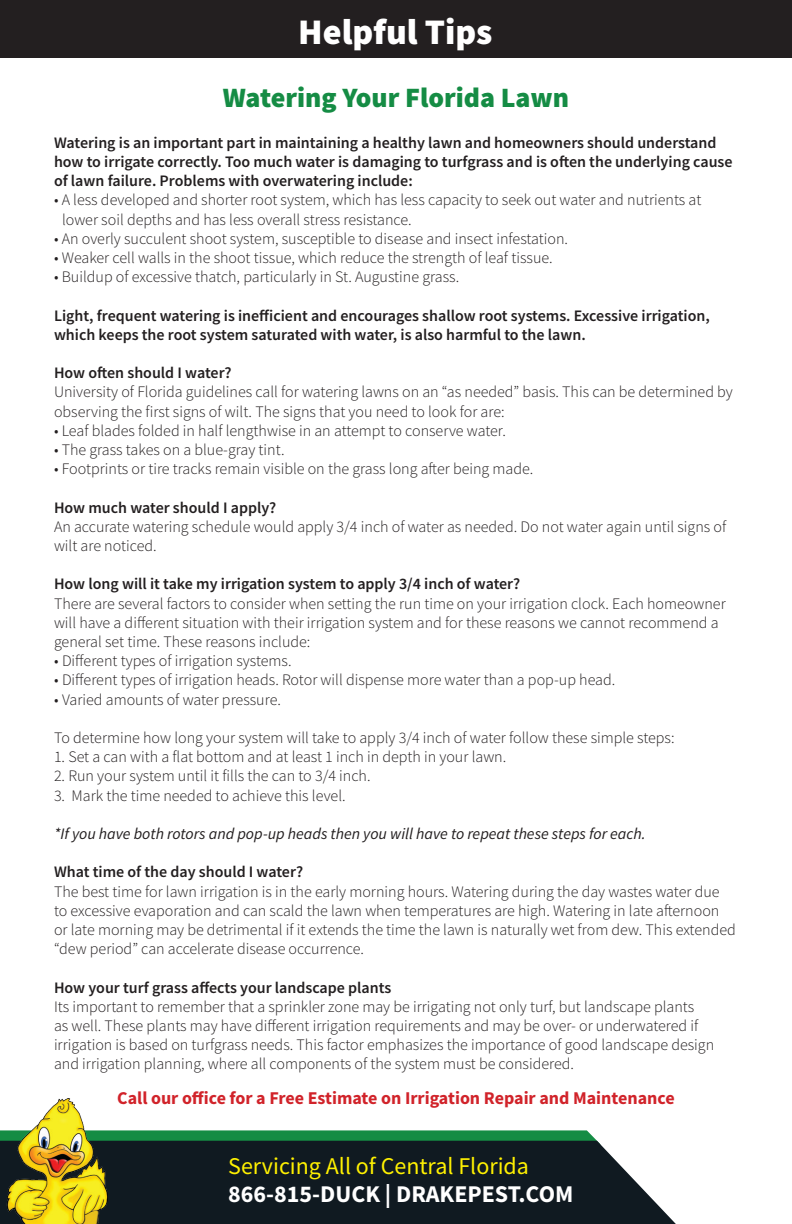
<style>
.page{position:relative;width:792px;height:1224px;background:#fff}
.page>*{position:absolute;margin:0;border:0;box-sizing:border-box;transform-origin:0 0}
.t1{font:900 36px "Source Sans Pro";color:#fff}
.t2{font:900 28px "Source Sans Pro";color:#158c44}
.t3{font:24px "Source Sans Pro";color:#fff101}
.t4{font:700 24px "Source Sans Pro";color:#fff}
.t5{font:700 18px "Source Sans Pro";color:#d1232a}
.t6{font:300 16px/19.2px "Source Sans Pro";color:#231f20}
.t7{font:600 16px/19.2px "Source Sans Pro";color:#231f20}
.t8{font:italic 16px "Source Sans Pro";color:#231f20}
</style>
<div class="page">
<div style="left:0;top:0;width:792px;height:58px;background:#231f20"></div>
<svg style="left:0;top:1130px;width:597px;height:11px;background:#208e4c"></svg>
<div style="left:0;top:1141px;width:676px;height:83px;background:#101a21"></div>
<img style="left:7px;top:1099px;width:100px;height:125px">
<p class="t1" style="left:298px;top:7px;width:196px">Helpful Tips</p>
<p class="t2" style="left:223px;top:78px;width:348px">Watering Your Florida Lawn</p>
<p class="t7" style="left:54px;top:133px;width:680px">Watering is an important part in maintaining a healthy lawn and homeowners should understand how to irrigate correctly. Too much water is damaging to turfgrass and is often the underlying cause of lawn failure. Problems with overwatering include:</p>
<p class="t6" style="left:54px;top:190px;width:649px">• A less developed and shorter root system, which has less capacity to seek out water and nutrients at</p>
<p class="t6" style="left:62px;top:210px;width:351px">lower soil depths and has less overall stress resistance.</p>
<p class="t6" style="left:54px;top:229px;width:516px">• An overly succulent shoot system, susceptible to disease and insect infestation.</p>
<p class="t6" style="left:54px;top:248px;width:500px">• Weaker cell walls in the shoot tissue, which reduce the strength of leaf tissue.</p>
<p class="t6" style="left:54px;top:267px;width:407px">• Buildup of excessive thatch, particularly in St. Augustine grass.</p>
<p class="t7" style="left:54px;top:305px;width:657px">Light, frequent watering is inefficient and encourages shallow root systems. Excessive irrigation, which keeps the root system saturated with water, is also harmful to the lawn.</p>
<p class="t7" style="left:54px;top:363px;width:179px">How often should I water?</p>
<p class="t6" style="left:54px;top:382px;width:680px">University of Florida guidelines call for watering lawns on an “as needed” basis. This can be determined by observing the first signs of wilt. The signs that you need to look for are:</p>
<p class="t6" style="left:54px;top:421px;width:453px">• Leaf blades folded in half lengthwise in an attempt to conserve water.</p>
<p class="t6" style="left:54px;top:440px;width:232px">• The grass takes on a blue-gray tint.</p>
<p class="t6" style="left:54px;top:459px;width:481px">• Footprints or tire tracks remain visible on the grass long after being made.</p>
<p class="t7" style="left:54px;top:497px;width:224px">How much water should I apply?</p>
<p class="t6" style="left:54px;top:517px;width:674px">An accurate watering schedule would apply 3/4 inch of water as needed. Do not water again until signs of wilt are noticed.</p>
<p class="t7" style="left:54px;top:574px;width:468px">How long will it take my irrigation system to apply 3/4 inch of water?</p>
<p class="t6" style="left:54px;top:594px;width:673px">There are several factors to consider when setting the run time on your irrigation clock. Each homeowner will have a different situation with their irrigation system and for these reasons we cannot recommend a general set time. These reasons include:</p>
<p class="t6" style="left:54px;top:651px;width:239px">• Different types of irrigation systems.</p>
<p class="t6" style="left:54px;top:670px;width:563px">• Different types of irrigation heads. Rotor will dispense more water than a pop-up head.</p>
<p class="t6" style="left:54px;top:690px;width:228px">• Varied amounts of water pressure.</p>
<p class="t6" style="left:54px;top:728px;width:622px">To determine how long your system will take to apply 3/4 inch of water follow these simple steps:</p>
<p class="t6" style="left:54px;top:747px;width:454px">1. Set a can with a flat bottom and at least 1 inch in depth in your lawn.</p>
<p class="t6" style="left:54px;top:766px;width:318px">2. Run your system until it fills the can to 3/4 inch.</p>
<p class="t6" style="left:54px;top:786px;width:293px">3. Mark the time needed to achieve this level.</p>
<p class="t8" style="left:54px;top:823px;width:593px">*If you have both rotors and pop-up heads then you will have to repeat these steps for each.</p>
<p class="t7" style="left:54px;top:862px;width:251px">What time of the day should I water?</p>
<p class="t6" style="left:54px;top:882px;width:683px">The best time for lawn irrigation is in the early morning hours. Watering during the day wastes water due to excessive evaporation and can scald the lawn when temperatures are high. Watering in late afternoon or late morning may be detrimental if it extends the time the lawn is naturally wet from dew. This extended “dew period” can accelerate disease occurrence.</p>
<p class="t7" style="left:54px;top:977px;width:339px">How your turf grass affects your landscape plants</p>
<p class="t6" style="left:54px;top:997px;width:662px">Its important to remember that a sprinkler zone may be irrigating not only turf, but landscape plants<br>as well. These plants may have different irrigation requirements and may be over- or underwatered if irrigation is based on turfgrass needs. This factor emphasizes the importance of good landscape design and irrigation planning, where all components of the system must be considered.</p>
<p class="t5" style="left:117px;top:1086px;width:559px">Call our office for a Free Estimate on Irrigation Repair and Maintenance</p>
<p class="t3" style="left:228px;top:1150px;width:302px">Servicing All of Central Florida</p>
<p class="t4" style="left:228px;top:1178px;width:347px">866-815-DUCK | DRAKEPEST.COM</p>
</div>
